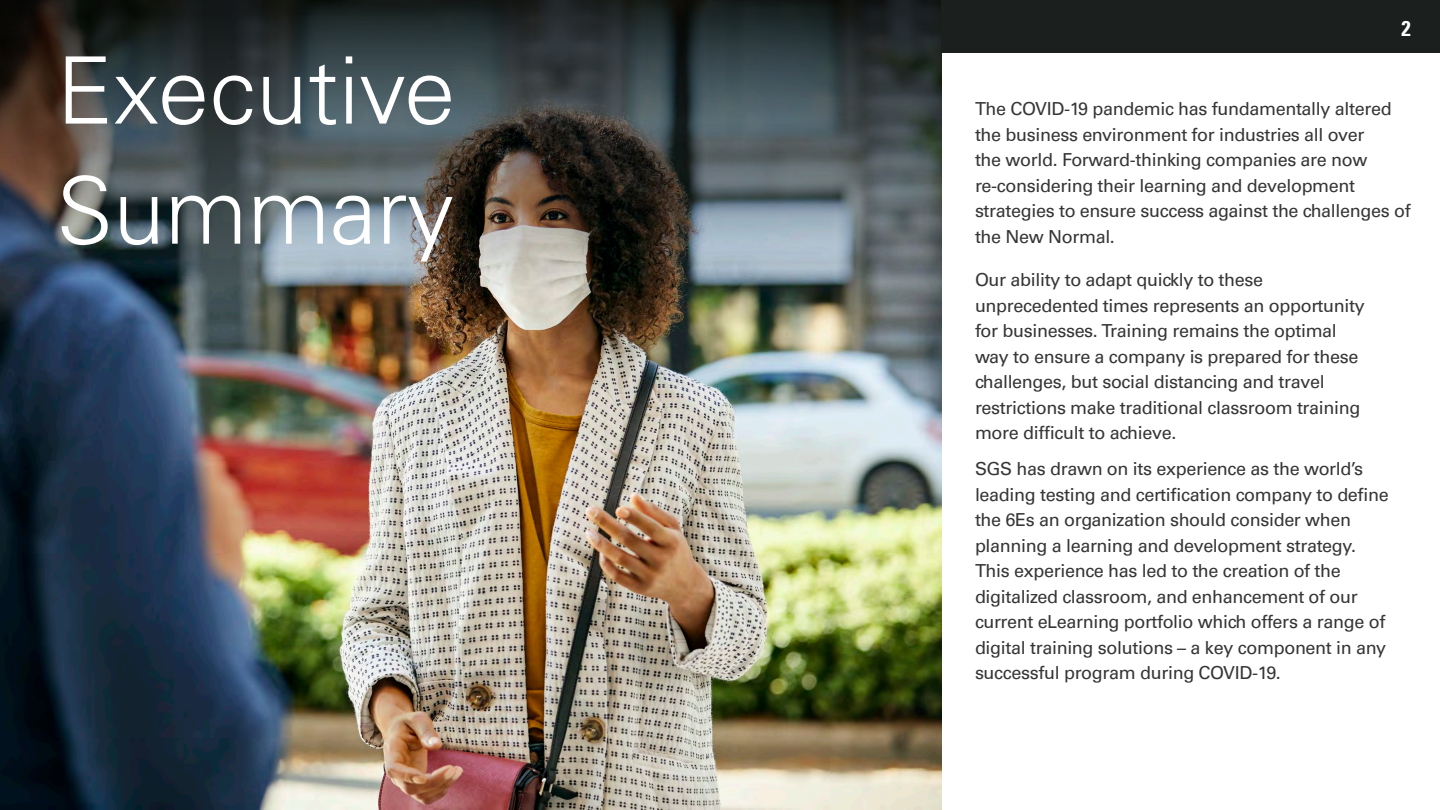
<style>
.page{position:relative;width:1440px;height:810px;background:#fff}
.page>*{position:absolute;margin:0;border:0;box-sizing:border-box;transform-origin:0 0}
.First_Subheading{font:300 93px "Univers LT Pro 45";color:#fff}
.t1{font:700 condensed 21px "Univers LT Pro";color:#fff}
.Pullout_Text{font:18px/25.5px "Univers LT Pro 55 Roman";letter-spacing:-.02em;color:#363636}
</style>
<div class="page">
<img style="left:0;top:304px;width:941px;height:506px">
<img style="left:0;top:0;width:941px;height:304px">
<div style="left:941px;top:0;width:499px;height:52px;background:#1b201f"></div>
<p class="First_Subheading" style="left:56px;top:30px;width:401px">Executive</p>
<p class="First_Subheading" style="left:56px;top:150px;width:399px">Summary</p>
<p class="t1" style="left:1401px;top:16px;width:11px">2</p>
<p class="Pullout_Text" style="left:975px;top:95px;width:437px">The COVID-19 pandemic has fundamentally altered the business environment for industries all over<br>the world. Forward-thinking companies are now re-considering their learning and development strategies to ensure success against the challenges of the New Normal.</p>
<p class="Pullout_Text" style="left:975px;top:266px;width:391px">Our ability to adapt quickly to these unprecedented times represents an opportunity for businesses. Training remains the optimal way to ensure a company is prepared for these challenges, but social distancing and travel restrictions make traditional classroom training more difficult to achieve.</p>
<p class="Pullout_Text" style="left:975px;top:455px;width:415px">SGS has drawn on its experience as the world’s leading testing and certification company to define the 6Es an organization should consider when planning a learning and development strategy.<br>This experience has led to the creation of the digitalized classroom, and enhancement of our current eLearning portfolio which offers a range of digital training solutions – a key component in any successful program during COVID-19.</p>
</div>
